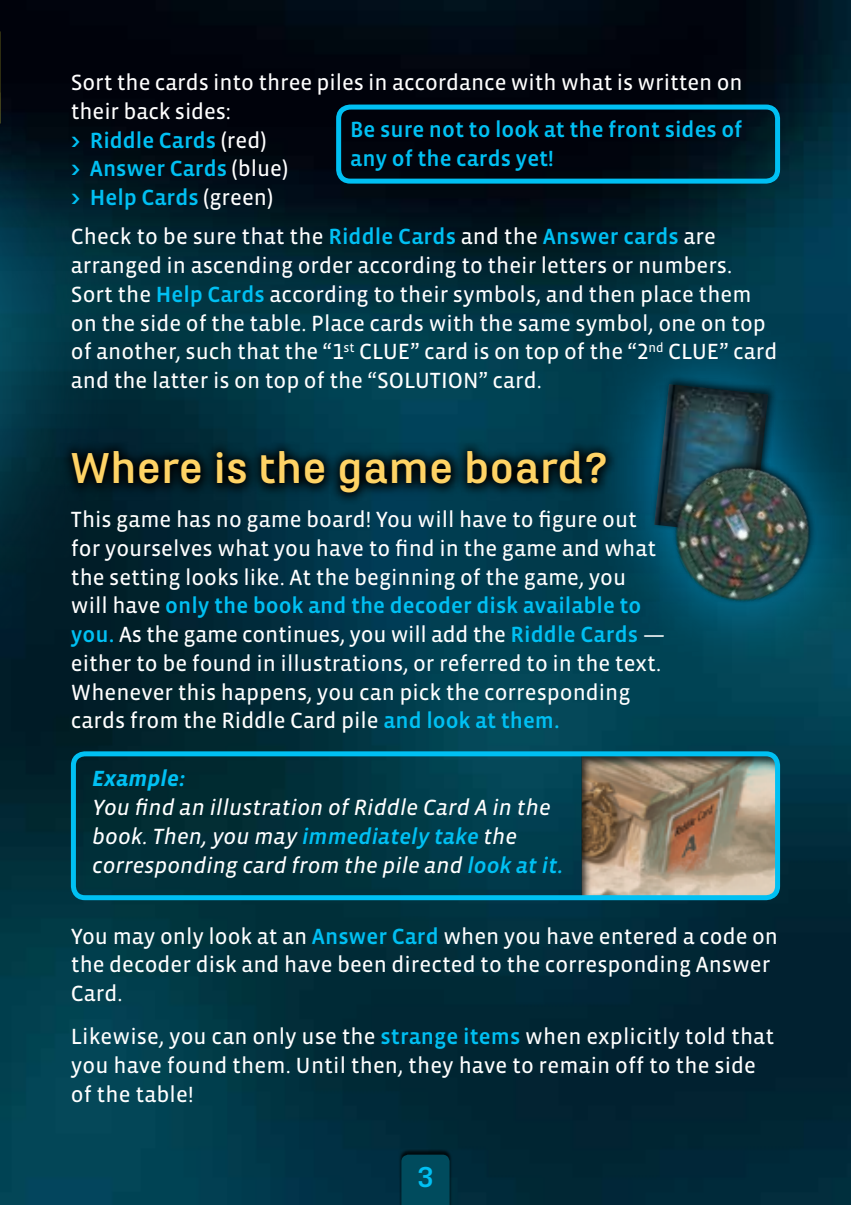
<style>
.page{position:relative;width:851px;height:1205px;background:#fff}
.page>*{position:absolute;margin:0;border:0;box-sizing:border-box;transform-origin:0 0}
.t1{font:700 45px "Marianina X Wd FY";color:#ffd365}
.t2{font:700 30px "Marianina X Wd FY";color:#00c0f3}
.t3{font:22.5px/28.8px "Vista Sans OT";color:#fff}
.t4{font:italic 22.5px/28.8px "Vista Sans OT";letter-spacing:.005em;color:#fff}
.t5{font:500 22.5px/28.8px "Vista Sans OT";color:#00c0f3}
.t6{font:italic 700 22.5px "Vista Sans OT";color:#00c0f3}
.s1{font-weight:700;color:#00c0f3}
.s2{font-weight:500;color:#00c0f3}
</style>
<div class="page">
<img style="left:0;top:0;width:850px;height:1205px">
<div style="left:399px;top:1149px;width:53px;height:56px;background:#000;opacity:.75"></div>
<div style="left:401px;top:1154px;width:48px;height:51px;background:#004b5d"></div>
<img style="left:0;top:59px;width:154px;height:622px">
<div style="left:580px;top:750px;width:200px;height:150px;background:#000;opacity:.75"></div>
<div style="left:579px;top:309px;width:271px;height:368px;background:#00aeef;opacity:.75"></div>
<div style="left:649px;top:374px;width:128px;height:166px;background:#000;opacity:.75"></div>
<img style="left:654px;top:384px;width:114px;height:151px">
<div style="left:670px;top:459px;width:147px;height:147px;background:#000;opacity:.75"></div>
<img style="left:672px;top:466px;width:138px;height:138px">
<div style="left:336px;top:105px;width:444px;height:79px;border:5px solid #00c0f3;border-radius:12px"></div>
<div style="left:71px;top:751px;width:709px;height:149px;border:5px solid #00c0f3;border-radius:12px"></div>
<svg style="left:59px;top:439px;width:558px;height:66px;background:#00212c"></svg>
<p class="t3" style="left:71px;top:68px;width:673px">Sort the cards into three piles in accordance with what is written on their back sides:<br><span class="s1">&gt;</span> <span class="s2">Riddle Cards</span> (red)<br><span class="s1">&gt;</span> <span class="s2">Answer Cards</span> (blue)<br><span class="s1">&gt;</span> <span class="s2">Help Cards</span> (green)</p>
<p class="t3" style="left:71px;top:223px;width:708px">Check to be sure that the <span class="s2">Riddle Cards</span> and the <span class="s2">Answer cards</span> are arranged in ascending order according to their letters or numbers.<br>Sort the <span class="s2">Help Cards</span> according to their symbols, and then place them on the side of the table. Place cards with the same symbol, one on top of another, such that the “1<sup>st</sup> CLUE” card is on top of the “2<sup>nd</sup> CLUE” card and the latter is on top of the “SOLUTION” card.</p>
<p class="t5" style="left:350px;top:116px;width:393px">Be sure not to look at the front sides of any of the cards yet!</p>
<h1 class="t1" style="left:71px;top:444px;width:539px">Where is the game board?</h1>
<p class="t3" style="left:71px;top:505px;width:596px">This game has no game board! You will have to figure out for yourselves what you have to find in the game and what the setting looks like. At the beginning of the game, you will have <span class="s2">only the book and the decoder disk available to you.</span> As the game continues, you will add the <span class="s2">Riddle Cards</span> — either to be found in illustrations, or referred to in the text.<br>Whenever this happens, you can pick the corresponding cards from the Riddle Card pile <span class="s2">and look at them.</span></p>
<p class="t6" style="left:92px;top:767px;width:94px">Example:</p>
<p class="t4" style="left:92px;top:793px;width:472px">You find an illustration of Riddle Card A in the book. Then, you may <span class="s2">immediately take</span> the corresponding card from the pile and <span class="s2">look at it.</span></p>
<p class="t3" style="left:71px;top:922px;width:708px">You may only look at an <span class="s2">Answer Card</span> when you have entered a code on the decoder disk and have been directed to the corresponding Answer<br>Card.</p>
<p class="t3" style="left:71px;top:1022px;width:704px">Likewise, you can only use the <span class="s2">strange items</span> when explicitly told that you have found them. Until then, they have to remain off to the side of the table!</p>
<h2 class="t2" style="left:416px;top:1161px;width:19px">3</h2>
</div>
